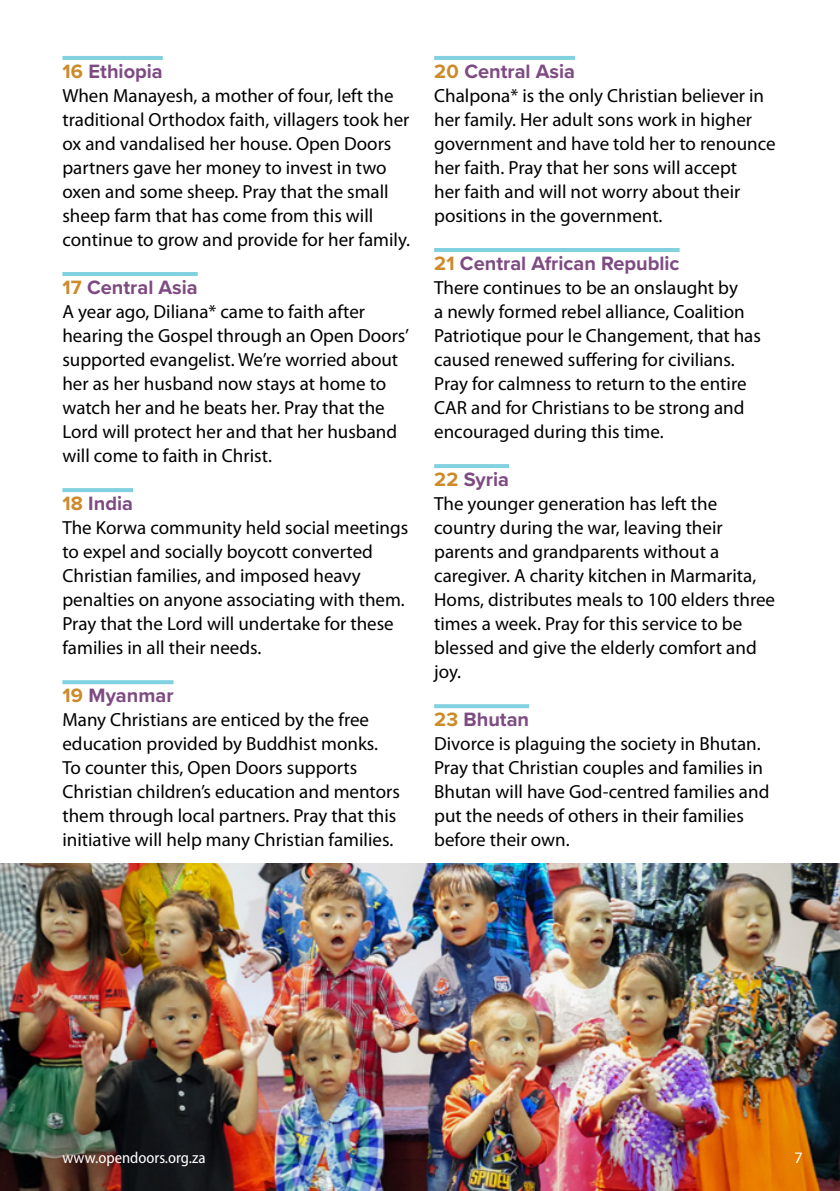
<style>
.page{position:relative;width:840px;height:1191px;background:#fff}
.page>*{position:absolute;margin:0;border:0;box-sizing:border-box;transform-origin:0 0}
.t1{font:700 20px "Proxima Nova";color:#7e4a82}
.t2{font:19px/24px "Myriad Pro";color:#000}
.t3{font:semi-condensed 16px "Myriad Pro";color:#fff}
.t4{font:16px "Myriad Pro";color:#fff}
.s1{color:#cd8a2a}
</style>
<div class="page">
<hr style="left:62px;top:56px;width:101px;height:4px;background:#81d1e0">
<hr style="left:62px;top:272px;width:136px;height:4px;background:#81d1e0">
<svg style="left:62px;top:488px;width:71px;height:4px"></svg>
<svg style="left:62px;top:680px;width:111px;height:4px"></svg>
<hr style="left:434px;top:56px;width:140px;height:4px;background:#81d1e0">
<hr style="left:434px;top:248px;width:245px;height:4px;background:#81d1e0">
<hr style="left:434px;top:464px;width:74px;height:4px;background:#81d1e0">
<svg style="left:434px;top:704px;width:95px;height:4px"></svg>
<img style="left:0;top:863px;width:839px;height:328px">
<p class="t1" style="left:62px;top:56px;width:102px"><span class="s1">16</span> Ethiopia</p>
<p class="t2" style="left:62px;top:83px;width:349px">When Manayesh, a mother of four, left the traditional Orthodox faith, villagers took her ox and vandalised her house. Open Doors partners gave her money to invest in two oxen and some sheep. Pray that the small sheep farm that has come from this will continue to grow and provide for her family.</p>
<p class="t1" style="left:62px;top:272px;width:137px"><span class="s1">17</span> Central Asia</p>
<p class="t2" style="left:62px;top:299px;width:348px">A year ago, Diliana* came to faith after hearing the Gospel through an Open Doors’ supported evangelist. We’re worried about her as her husband now stays at home to watch her and he beats her. Pray that the Lord will protect her and that her husband will come to faith in Christ.</p>
<p class="t1" style="left:62px;top:488px;width:72px"><span class="s1">18</span> India</p>
<p class="t2" style="left:62px;top:515px;width:347px">The Korwa community held social meetings to expel and socially boycott converted Christian families, and imposed heavy penalties on anyone associating with them.<br>Pray that the Lord will undertake for these families in all their needs.</p>
<p class="t1" style="left:62px;top:680px;width:112px"><span class="s1">19</span> Myanmar</p>
<p class="t2" style="left:62px;top:707px;width:339px">Many Christians are enticed by the free education provided by Buddhist monks.<br>To counter this, Open Doors supports Christian children’s education and mentors them through local partners. Pray that this initiative will help many Christian families.</p>
<p class="t1" style="left:434px;top:56px;width:142px"><span class="s1">20</span> Central Asia</p>
<p class="t2" style="left:434px;top:83px;width:343px">Chalpona* is the only Christian believer in her family. Her adult sons work in higher government and have told her to renounce her faith. Pray that her sons will accept<br>her faith and will not worry about their positions in the government.</p>
<p class="t1" style="left:434px;top:248px;width:247px"><span class="s1">21</span> Central African Republic</p>
<p class="t2" style="left:434px;top:275px;width:328px">There continues to be an onslaught by<br>a newly formed rebel alliance, Coalition Patriotique pour le Changement, that has caused renewed suffering for civilians.<br>Pray for calmness to return to the entire CAR and for Christians to be strong and encouraged during this time.</p>
<p class="t1" style="left:434px;top:464px;width:76px"><span class="s1">22</span> Syria</p>
<p class="t2" style="left:434px;top:491px;width:342px">The younger generation has left the country during the war, leaving their parents and grandparents without a caregiver. A charity kitchen in Marmarita, Homs, distributes meals to 100 elders three times a week. Pray for this service to be blessed and give the elderly comfort and joy.</p>
<p class="t1" style="left:434px;top:704px;width:96px"><span class="s1">23</span> Bhutan</p>
<p class="t2" style="left:434px;top:731px;width:336px">Divorce is plaguing the society in Bhutan.<br>Pray that Christian couples and families in Bhutan will have God-centred families and put the needs of others in their families before their own.</p>
<p class="t3" style="left:62px;top:1147px;width:144px">www.opendoors.org.za</p>
<p class="t4" style="left:794px;top:1148px;width:10px">7</p>
</div>
